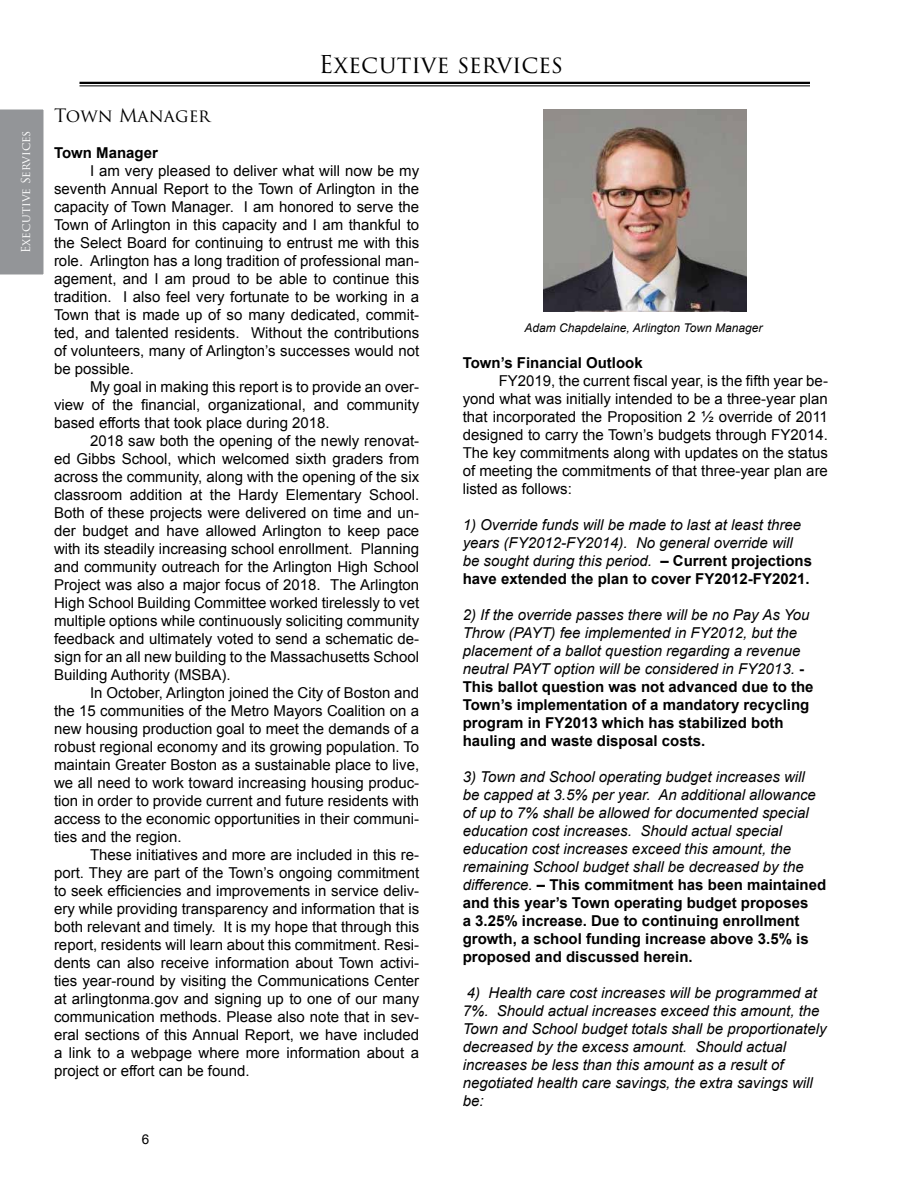
<style>
.page{position:relative;width:918px;height:1188px;background:#fff}
.page>*{position:absolute;margin:0;border:0;box-sizing:border-box;transform-origin:0 0}
.t1{font:24px "Trajan Pro 3";color:#000}
.t2{font:18px "Trajan Pro 3";color:#000}
.t3{font:15px/18px "Arial";color:#000;text-align:justify}
.t4{font:italic 15px/18px "Arial";color:#000}
.t5{font:700 15px "Arial";color:#000}
.t6{font:13.5px "Arial";color:#000}
.t7{font:italic 12px "Arial";color:#000}
.t8{font:12px "Trajan Pro 3";letter-spacing:-.005em;color:#fff}
.s1{font-weight:700;font-style:normal}
</style>
<div class="page">
<hr style="left:80px;top:82px;width:730px;height:2px;background:#000">
<hr style="left:80px;top:85px;width:730px;height:1px;background:#000">
<div style="left:0;top:109px;width:44px;height:166px;background:#939598"></div>
<img style="left:544px;top:110px;width:203px;height:202px">
<p class="t8" style="left:17px;top:253px;width:124px;rotate:-90deg">Executive Services</p>
<h1 class="t1" style="left:319px;top:48px;width:246px">Executive services</h1>
<p class="t2" style="left:54px;top:103px;width:158px">Town Manager</p>
<p class="t5" style="left:54px;top:142px;width:105px">Town Manager</p>
<p class="t3" style="left:54px;top:161px;width:367px;text-indent:36px">I am very pleased to deliver what will now be my seventh Annual Report to the Town of Arlington in the capacity of Town Manager. I am honored to serve the Town of Arlington in this capacity and I am thankful to the Select Board for continuing to entrust me with this role. Arlington has a long tradition of professional man&shy;agement, and I am proud to be able to continue this tradition. I also feel very fortunate to be working in a Town that is made up of so many dedicated, commit&shy;ted, and talented residents. Without the contributions of volunteers, many of Arlington’s successes would not be possible.</p>
<p class="t3" style="left:54px;top:377px;width:367px;text-indent:36px">My goal in making this report is to provide an over&shy;view of the financial, organizational, and community based efforts that took place during 2018.</p>
<p class="t3" style="left:54px;top:431px;width:367px;text-indent:36px">2018 saw both the opening of the newly renovat&shy;ed Gibbs School, which welcomed sixth graders from across the community, along with the opening of the six classroom addition at the Hardy Elementary School.<br>Both of these projects were delivered on time and un&shy;der budget and have allowed Arlington to keep pace with its steadily increasing school enrollment. Planning and community outreach for the Arlington High School Project was also a major focus of 2018. The Arlington High School Building Committee worked tirelessly to vet multiple options while continuously soliciting community feedback and ultimately voted to send a schematic de&shy;sign for an all new building to the Massachusetts School Building Authority (MSBA).</p>
<p class="t3" style="left:54px;top:683px;width:367px;text-indent:36px">In October, Arlington joined the City of Boston and the 15 communities of the Metro Mayors Coalition on a new housing production goal to meet the demands of a robust regional economy and its growing population. To maintain Greater Boston as a sustainable place to live, we all need to work toward increasing housing produc&shy;tion in order to provide current and future residents with access to the economic opportunities in their communi&shy;ties and the region.</p>
<p class="t3" style="left:54px;top:845px;width:367px;text-indent:36px">These initiatives and more are included in this re&shy;port. They are part of the Town’s ongoing commitment to seek efficiencies and improvements in service deliv&shy;ery while providing transparency and information that is both relevant and timely. It is my hope that through this report, residents will learn about this commitment. Resi&shy;dents can also receive information about Town activi&shy;ties year-round by visiting the Communications Center at arlingtonma.gov and signing up to one of our many communication methods. Please also note that in sev&shy;eral sections of this Annual Report, we have included a link to a webpage where more information about a project or effort can be found.</p>
<p class="t6" style="left:142px;top:1130px;width:9px">6</p>
<p class="t7" style="left:525px;top:320px;width:239px">Adam Chapdelaine, Arlington Town Manager</p>
<p class="t5" style="left:463px;top:353px;width:182px">Town’s Financial Outlook</p>
<p class="t3" style="left:463px;top:372px;width:367px;text-indent:36px">FY2019, the current fiscal year, is the fifth year be&shy;yond what was initially intended to be a three-year plan that incorporated the Proposition 2 ½ override of 2011 designed to carry the Town’s budgets through FY2014.<br>The key commitments along with updates on the status of meeting the commitments of that three-year plan are listed as follows:</p>
<p class="t4" style="left:463px;top:516px;width:351px">1) Override funds will be made to last at least three years (FY2012-FY2014). No general override will be sought during this period. <span class="s1">– Current projections have extended the plan to cover FY2012-FY2021.</span></p>
<p class="t4" style="left:463px;top:606px;width:352px">2) If the override passes there will be no Pay As You Throw (PAYT) fee implemented in FY2012, but the placement of a ballot question regarding a revenue neutral PAYT option will be considered in FY2013. <span class="s1">- This ballot question was not advanced due to the Town’s implementation of a mandatory recycling program in FY2013 which has stabilized both hauling and waste disposal costs.</span></p>
<p class="t4" style="left:463px;top:768px;width:365px">3) Town and School operating budget increases will<br>be capped at 3.5% per year. An additional allowance of up to 7% shall be allowed for documented special education cost increases. Should actual special education cost increases exceed this amount, the remaining School budget shall be decreased by the difference. <span class="s1">– This commitment has been maintained and this year’s Town operating budget proposes<br>a 3.25% increase. Due to continuing enrollment growth, a school funding increase above 3.5% is proposed and discussed herein.</span></p>
<p class="t4" style="left:463px;top:984px;width:365px">4) Health care cost increases will be programmed at 7%. Should actual increases exceed this amount, the Town and School budget totals shall be proportionately decreased by the excess amount. Should actual increases be less than this amount as a result of negotiated health care savings, the extra savings will be:</p>
</div>
